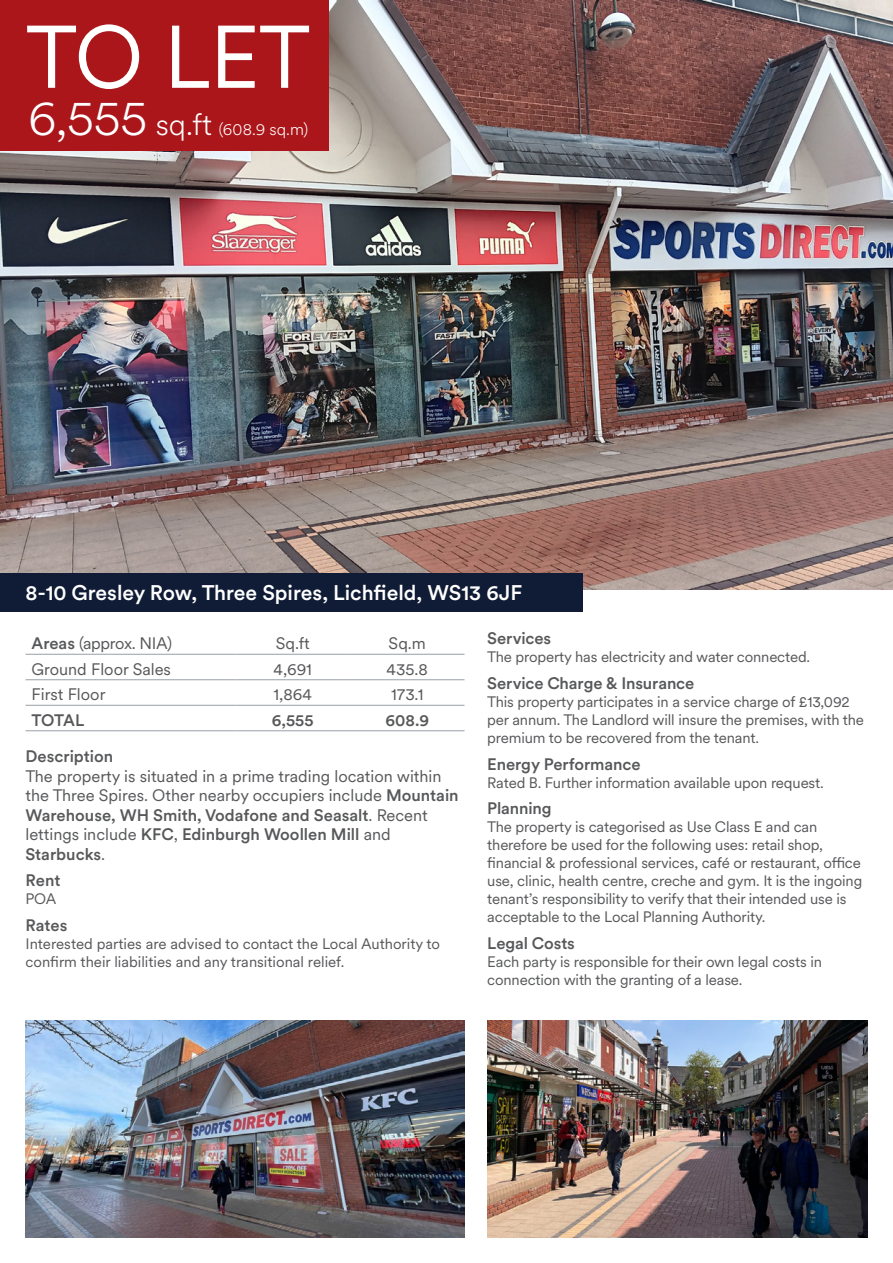
<style>
.page{position:relative;width:893px;height:1263px;background:#fff}
.page>*{position:absolute;margin:0;border:0;box-sizing:border-box;transform-origin:0 0}
.t1{font:87.75px "Circular XX";color:#fff}
.t2{font:500 21px "Circular XX";color:#fff}
.t3{font:16.5px/19.5px "Circular XX";color:#57585a}
.HEADERS{font:500 16.5px "Circular XX";letter-spacing:-.005em;color:#57585a}
.t4{font:300 16.5px "Circular XX";color:#fff}
.t5{font:16.5px "Circular XX";letter-spacing:-.02em;color:#57585a}
.HEADERS-2{font:15px/18px "Circular XX";letter-spacing:-.01em;color:#57585a}
.s1{font-size:49.5px}
.s2{font-size:30px}
.s3{font-weight:500}
</style>
<div class="page">
<img style="left:0;top:0;width:893px;height:590px">
<div style="left:0;top:0;width:328px;height:151px;background:#ab161a"></div>
<svg style="left:235px;top:653px;width:230px;height:1px"></svg>
<hr style="left:26px;top:730px;width:209px;height:1px;background:#989ea7">
<hr style="left:235px;top:730px;width:115px;height:1px;background:#989ea7">
<hr style="left:350px;top:730px;width:115px;height:1px;background:#989ea7">
<hr style="left:26px;top:654px;width:209px;height:1px;background:#989ea7">
<hr style="left:235px;top:654px;width:115px;height:1px;background:#989ea7">
<hr style="left:350px;top:654px;width:115px;height:1px;background:#989ea7">
<hr style="left:26px;top:679px;width:209px;height:1px;background:#989ea7">
<hr style="left:235px;top:679px;width:115px;height:1px;background:#989ea7">
<hr style="left:350px;top:679px;width:115px;height:1px;background:#989ea7">
<hr style="left:26px;top:705px;width:209px;height:1px;background:#989ea7">
<hr style="left:235px;top:705px;width:115px;height:1px;background:#989ea7">
<hr style="left:350px;top:705px;width:115px;height:1px;background:#989ea7">
<div style="left:0;top:573px;width:583px;height:39px;background:#101c35"></div>
<img style="left:487px;top:1020px;width:380px;height:217px">
<img style="left:26px;top:1020px;width:439px;height:217px">
<p class="t1" style="left:26px;top:-2px;width:287px">TO LET</p>
<p class="t4" style="left:28px;top:119px;width:282px"><span class="s1">6,555</span> <span class="s2">sq.ft</span> (608.9 sq.m)</p>
<p class="t2" style="left:26px;top:578px;width:498px">8-10 Gresley Row, Three Spires, Lichfield, WS13 6JF</p>
<p class="t5" style="left:32px;top:632px;width:142px"><span class="s3">Areas</span> (approx. NIA)</p>
<p class="t3" style="left:276px;top:633px;width:36px">Sq.ft</p>
<p class="t3" style="left:389px;top:633px;width:39px">Sq.m</p>
<p class="t3" style="left:32px;top:659px;width:141px">Ground Floor Sales</p>
<p class="t3" style="left:274px;top:659px;width:40px">4,691</p>
<p class="t3" style="left:387px;top:659px;width:43px">435.8</p>
<p class="t3" style="left:32px;top:684px;width:75px">First Floor</p>
<p class="t3" style="left:274px;top:684px;width:40px">1,864</p>
<p class="t3" style="left:391px;top:684px;width:34px">173.1</p>
<p class="HEADERS" style="left:32px;top:709px;width:54px">TOTAL</p>
<p class="HEADERS" style="left:272px;top:709px;width:43px">6,555</p>
<p class="HEADERS" style="left:385px;top:709px;width:45px">608.9</p>
<p class="HEADERS" style="left:26px;top:745px;width:89px">Description</p>
<p class="t3" style="left:26px;top:765px;width:435px">The property is situated in a prime trading location within the Three Spires. Other nearby occupiers include <span class="s3">Mountain Warehouse, WH Smith, Vodafone and Seasalt</span>. Recent lettings include <span class="s3">KFC</span>, <span class="s3">Edinburgh Woollen Mill</span> and <span class="s3">Starbucks</span>.</p>
<p class="HEADERS" style="left:26px;top:869px;width:36px">Rent</p>
<p class="HEADERS-2" style="left:26px;top:889px;width:32px">POA</p>
<p class="HEADERS" style="left:26px;top:914px;width:43px">Rates</p>
<p class="HEADERS-2" style="left:26px;top:934px;width:416px">Interested parties are advised to contact the Local Authority to confirm their liabilities and any transitional relief.</p>
<p class="HEADERS" style="left:487px;top:627px;width:65px">Services</p>
<p class="HEADERS-2" style="left:487px;top:648px;width:324px">The property has electricity and water connected.</p>
<p class="HEADERS" style="left:487px;top:672px;width:209px">Service Charge &amp; Insurance</p>
<p class="HEADERS-2" style="left:487px;top:692px;width:378px">This property participates in a service charge of £13,092 per annum. The Landlord will insure the premises, with the premium to be recovered from the tenant.</p>
<p class="HEADERS" style="left:487px;top:752px;width:155px">Energy Performance</p>
<p class="HEADERS-2" style="left:487px;top:773px;width:338px">Rated B. Further information available upon request.</p>
<p class="HEADERS" style="left:487px;top:797px;width:66px">Planning</p>
<p class="HEADERS-2" style="left:487px;top:817px;width:376px">The property is categorised as Use Class E and can therefore be used for the following uses: retail shop, financial &amp; professional services, café or restaurant, office use, clinic, health centre, creche and gym. It is the ingoing tenant’s responsibility to verify that their intended use is acceptable to the Local Planning Authority.</p>
<p class="HEADERS" style="left:487px;top:931px;width:89px">Legal Costs</p>
<p class="HEADERS-2" style="left:487px;top:952px;width:336px">Each party is responsible for their own legal costs in connection with the granting of a lease.</p>
</div>
